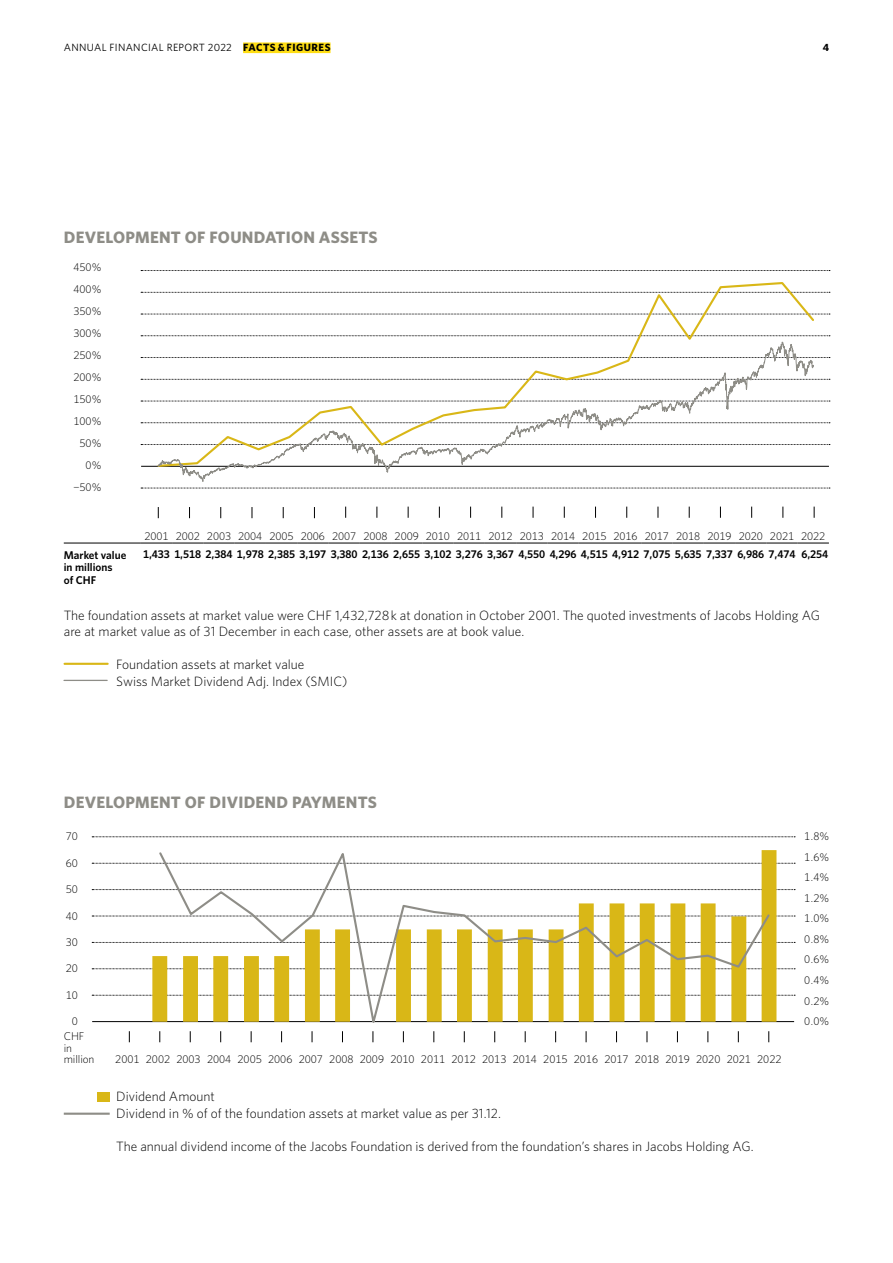
<style>
.page{position:relative;width:893px;height:1263px;background:#fff}
.page>*{position:absolute;margin:0;border:0;box-sizing:border-box;transform-origin:0 0}
.t1{font:700 16.5px "Whitney HTF";letter-spacing:.015em;color:#8e8d87}
.t2{font:300 13.5px/16.5px "Whitney HTF";color:#000}
.t3{font:300 11.25px/20.5px "Whitney Numeric";color:#000;text-align:justify}
.t4{font:600 11.25px "Whitney Numeric";letter-spacing:-.01em;color:#000}
.t5{font:600 11.25px/12.8px "Whitney HTF";color:#000}
.t6{font:300 11.25px/11.2px "Whitney HTF";letter-spacing:-.005em;color:#000}
.t7{font:10.5px "Whitney HTF";letter-spacing:.03em;color:#000}
.t8{font:700 10.5px "Whitney HTF";color:#000}
.s1{font-weight:700}
</style>
<div class="page">
<svg style="left:92px;top:995px;width:703px;height:1px"></svg>
<svg style="left:92px;top:968px;width:703px;height:1px"></svg>
<svg style="left:92px;top:942px;width:703px;height:1px"></svg>
<svg style="left:92px;top:916px;width:703px;height:1px"></svg>
<svg style="left:92px;top:889px;width:703px;height:1px"></svg>
<svg style="left:92px;top:863px;width:703px;height:1px"></svg>
<svg style="left:92px;top:836px;width:703px;height:1px"></svg>
<svg style="left:141px;top:270px;width:689px;height:1px"></svg>
<svg style="left:141px;top:314px;width:689px;height:1px"></svg>
<svg style="left:141px;top:292px;width:689px;height:1px"></svg>
<svg style="left:141px;top:357px;width:689px;height:1px"></svg>
<svg style="left:141px;top:335px;width:689px;height:1px"></svg>
<svg style="left:141px;top:379px;width:689px;height:1px"></svg>
<svg style="left:141px;top:401px;width:689px;height:1px"></svg>
<svg style="left:141px;top:422px;width:689px;height:1px"></svg>
<svg style="left:141px;top:444px;width:689px;height:1px"></svg>
<hr style="left:141px;top:466px;width:688px;height:1px;background:#000">
<svg style="left:141px;top:488px;width:689px;height:1px"></svg>
<svg style="left:64px;top:542px;width:765px;height:1px"></svg>
<hr style="left:64px;top:543px;width:77px;height:1px;background:#000">
<hr style="left:141px;top:543px;width:31px;height:1px;background:#000">
<hr style="left:172px;top:543px;width:31px;height:1px;background:#000">
<hr style="left:203px;top:543px;width:32px;height:1px;background:#000">
<hr style="left:235px;top:543px;width:31px;height:1px;background:#000">
<hr style="left:266px;top:543px;width:31px;height:1px;background:#000">
<hr style="left:297px;top:543px;width:31px;height:1px;background:#000">
<hr style="left:328px;top:543px;width:32px;height:1px;background:#000">
<hr style="left:360px;top:543px;width:31px;height:1px;background:#000">
<hr style="left:391px;top:543px;width:31px;height:1px;background:#000">
<hr style="left:422px;top:543px;width:32px;height:1px;background:#000">
<hr style="left:454px;top:543px;width:31px;height:1px;background:#000">
<hr style="left:485px;top:543px;width:31px;height:1px;background:#000">
<hr style="left:516px;top:543px;width:31px;height:1px;background:#000">
<hr style="left:547px;top:543px;width:32px;height:1px;background:#000">
<hr style="left:579px;top:543px;width:31px;height:1px;background:#000">
<hr style="left:610px;top:543px;width:31px;height:1px;background:#000">
<hr style="left:641px;top:543px;width:31px;height:1px;background:#000">
<hr style="left:672px;top:543px;width:32px;height:1px;background:#000">
<hr style="left:704px;top:543px;width:31px;height:1px;background:#000">
<hr style="left:735px;top:543px;width:31px;height:1px;background:#000">
<hr style="left:766px;top:543px;width:32px;height:1px;background:#000">
<hr style="left:798px;top:543px;width:31px;height:1px;background:#000">
<hr style="left:65px;top:663px;width:43px;height:2px;background:#d9b717">
<hr style="left:64px;top:680px;width:43px;height:1px;background:#8e8d87">
<hr style="left:65px;top:1112px;width:44px;height:3px;background:#8e8d87">
<div style="left:97px;top:1092px;width:13px;height:9px;background:#d9b717"></div>
<hr style="left:92px;top:1021px;width:702px;height:1px;background:#000">
<div style="left:243px;top:42px;width:88px;height:11px;background:#ffde14"></div>
<svg style="left:156px;top:282px;width:660px;height:185px"></svg>
<svg style="left:157px;top:333px;width:657px;height:149px"></svg>
<svg style="left:157px;top:850px;width:614px;height:182px"></svg>
<p class="t7" style="left:64px;top:41px;width:268px">ANNUAL FINANCIAL REPORT 2022 <span class="s1">FACTS &amp; FIGURES</span></p>
<p class="t1" style="left:64px;top:227px;width:315px">DEVELOPMENT OF FOUNDATION ASSETS</p>
<p class="t3" style="left:73px;top:258px;width:29px">450%</p>
<p class="t3" style="left:73px;top:280px;width:29px">400%</p>
<p class="t3" style="left:73px;top:302px;width:29px">350%</p>
<p class="t3" style="left:73px;top:324px;width:29px">300%</p>
<p class="t3" style="left:73px;top:346px;width:29px">250%</p>
<p class="t3" style="left:73px;top:368px;width:29px">200%</p>
<p class="t3" style="left:73px;top:390px;width:29px">150%</p>
<p class="t3" style="left:73px;top:412px;width:29px">100%</p>
<p class="t3" style="left:80px;top:434px;width:23px">50%</p>
<p class="t3" style="left:86px;top:456px;width:17px">0%</p>
<p class="t3" style="left:73px;top:478px;width:29px">-50%</p>
<p class="t8" style="left:823px;top:41px;width:8px">4</p>
<p class="t3" style="left:144px;top:526px;width:682px">2001 2002 2003 2004 2005 2006 2007 2008 2009 2010 2011 2012 2013 2014 2015 2016 2017 2018 2019 2020 2021 2022</p>
<p class="t5" style="left:64px;top:548px;width:64px">Market value in millions<br>of CHF</p>
<p class="t4" style="left:143px;top:549px;width:687px">1,433 1,518 2,384 1,978 2,385 3,197 3,380 2,136 2,655 3,102 3,276 3,367 4,550 4,296 4,515 4,912 7,075 5,635 7,337 6,986 7,474 6,254</p>
<p class="t2" style="left:64px;top:606px;width:758px">The foundation assets at market value were CHF 1,432,728k at donation in October 2001. The quoted investments of Jacobs Holding AG are at market value as of 31 December in each case, other assets are at book value.</p>
<p class="t2" style="left:116px;top:656px;width:233px">Foundation assets at market value<br>Swiss Market Dividend Adj. Index (SMIC)</p>
<p class="t1" style="left:64px;top:793px;width:315px">DEVELOPMENT OF DIVIDEND PAYMENTS</p>
<p class="t3" style="left:66px;top:826px;width:14px">70</p>
<p class="t3" style="left:66px;top:853px;width:14px">60</p>
<p class="t3" style="left:66px;top:879px;width:14px">50</p>
<p class="t3" style="left:66px;top:906px;width:14px">40</p>
<p class="t3" style="left:66px;top:932px;width:14px">30</p>
<p class="t3" style="left:66px;top:959px;width:14px">20</p>
<p class="t3" style="left:66px;top:985px;width:14px">10</p>
<p class="t3" style="left:72px;top:1012px;width:8px">0</p>
<p class="t6" style="left:64px;top:1030px;width:32px">CHF in million</p>
<p class="t3" style="left:115px;top:1049px;width:668px">2001 2002 2003 2004 2005 2006 2007 2008 2009 2010 2011 2012 2013 2014 2015 2016 2017 2018 2019 2020 2021 2022</p>
<p class="t2" style="left:116px;top:1088px;width:386px">Dividend Amount<br>Dividend in % of of the foundation assets at market value as per 31.12.</p>
<p class="t2" style="left:116px;top:1137px;width:639px">The annual dividend income of the Jacobs Foundation is derived from the foundation’s shares in Jacobs Holding AG.</p>
<p class="t3" style="left:804px;top:826px;width:26px">1.8% 1.6% 1.4% 1.2% 1.0% 0.8% 0.6% 0.4% 0.2% 0.0%</p>
</div>
